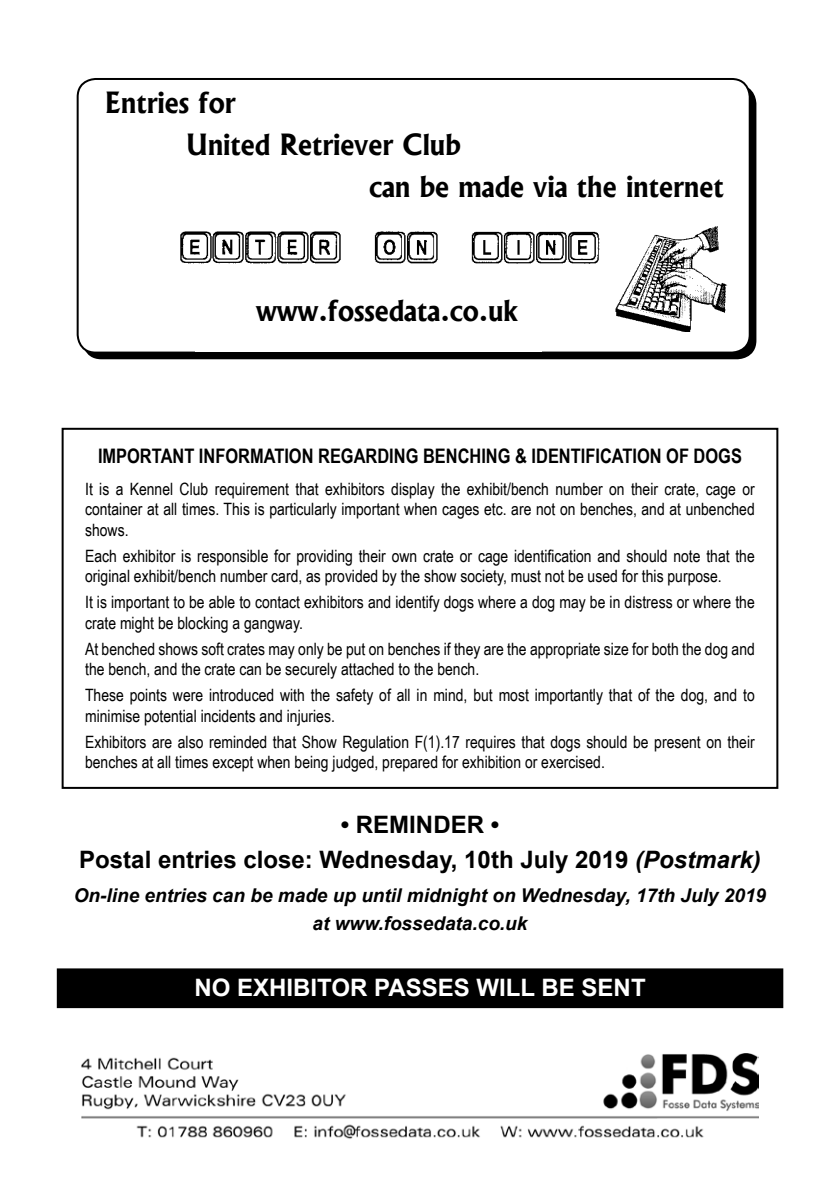
<style>
.page{position:relative;width:840px;height:1191px;background:#fff}
.page>*{position:absolute;margin:0;border:0;box-sizing:border-box;transform-origin:0 0}
.t1{font:700 28px "Albertus";color:#000}
.t2{font:700 24px/34.4px "Arial";color:#000;text-align:center}
.t3{font:700 24px "Arial";color:#fff}
.t4{font:700 20px "Arial Narrow";color:#000}
.t5{font:italic 700 19px/28.4px "Arial";color:#000;text-align:center}
.t6{font:17px/20.4px "Arial Narrow";color:#000}
.s1{font-style:italic}
</style>
<div class="page">
<div style="left:62px;top:428px;width:716px;height:361px;border:2px solid #000"></div>
<div style="left:58px;top:969px;width:723px;height:38px;background:#000"></div>
<div style="left:57px;top:968px;width:725px;height:40px;border:2px solid #000"></div>
<img style="left:82px;top:1054px;width:675px;height:85px">
<div style="left:77px;top:78px;width:673px;height:275px;border:2px solid #000;border-radius:18px"></div>
<div style="left:196px;top:318px;width:345px;height:34px;background:#fff"></div>
<img style="left:615px;top:226px;width:111px;height:106px">
<img style="left:180px;top:232px;width:420px;height:32px">
<h1 class="t1" style="left:105px;top:86px;width:132px">Entries for</h1>
<h1 class="t1" style="left:186px;top:128px;width:276px">United Retriever Club</h1>
<h1 class="t1" style="left:369px;top:169px;width:356px">can be made via the internet</h1>
<h1 class="t1" style="left:256px;top:293px;width:263px">www.fossedata.co.uk</h1>
<p class="t4" style="left:98px;top:441px;width:645px">IMPORTANT INFORMATION REGARDING BENCHING &amp; IDENTIFICATION OF DOGS</p>
<p class="t6" style="left:85px;top:478px;width:670px;text-align:justify">It is a Kennel Club requirement that exhibitors display the exhibit/bench number on their crate, cage or container at all times. This is particularly important when cages etc. are not on benches, and at unbenched shows.</p>
<p class="t6" style="left:85px;top:545px;width:670px">Each exhibitor is responsible for providing their own crate or cage identification and should note that the original exhibit/bench number card, as provided by the show society, must not be used for this purpose.</p>
<p class="t6" style="left:85px;top:591px;width:670px">It is important to be able to contact exhibitors and identify dogs where a dog may be in distress or where the crate might be blocking a gangway.</p>
<p class="t6" style="left:85px;top:638px;width:671px">At benched shows soft crates may only be put on benches if they are the appropriate size for both the dog and the bench, and the crate can be securely attached to the bench.</p>
<p class="t6" style="left:85px;top:684px;width:670px">These points were introduced with the safety of all in mind, but most importantly that of the dog, and to minimise potential incidents and injuries.</p>
<p class="t6" style="left:85px;top:731px;width:670px">Exhibitors are also reminded that Show Regulation F(1).17 requires that dogs should be present on their benches at all times except when being judged, prepared for exhibition or exercised.</p>
<h2 class="t2" style="left:79px;top:808px;width:682px">• REMINDER •<br>Postal entries close: Wednesday, 10th July 2019 <span class="s1">(Postmark)</span></h2>
<p class="t5" style="left:74px;top:881px;width:693px">On-line entries can be made up until midnight on Wednesday, 17th July 2019 at www.fossedata.co.uk</p>
<h2 class="t3" style="left:194px;top:972px;width:452px">NO EXHIBITOR PASSES WILL BE SENT</h2>
</div>
